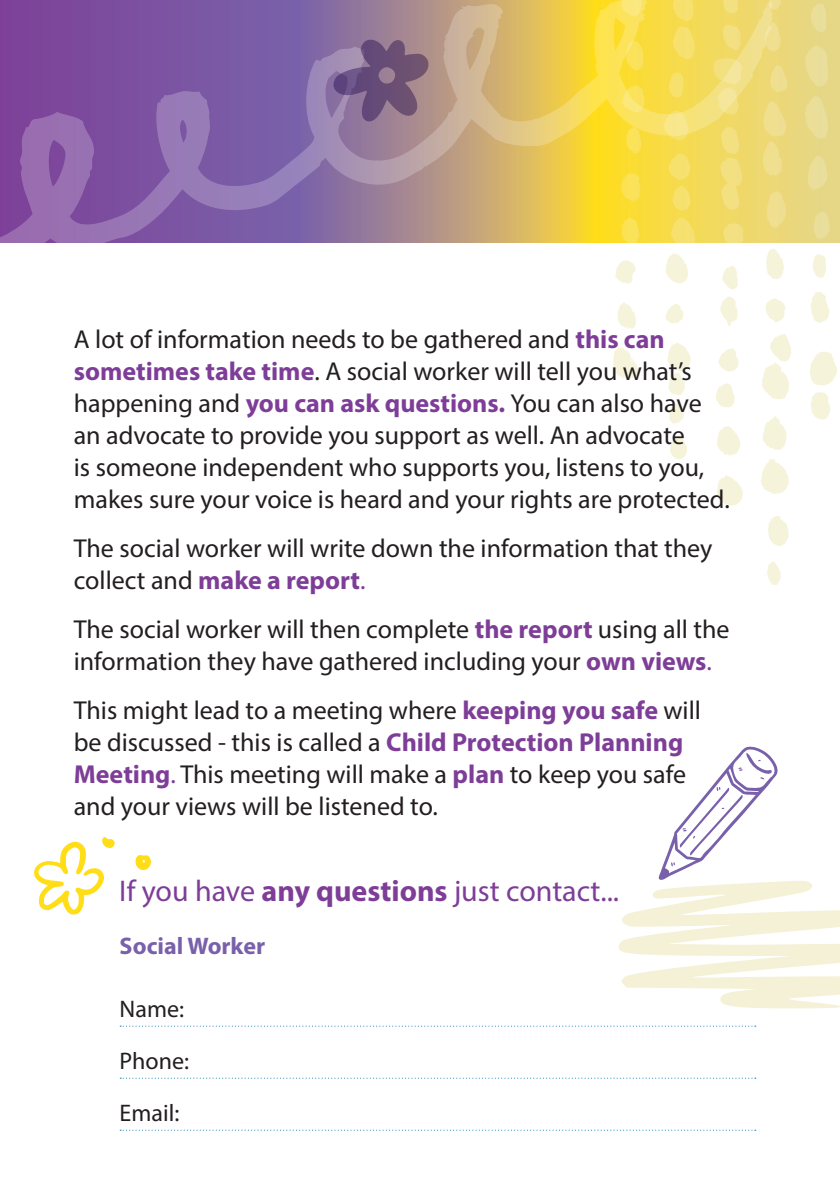
<style>
.page{position:relative;width:840px;height:1191px;background:#fff}
.page>*{position:absolute;margin:0;border:0;box-sizing:border-box;transform-origin:0 0}
.t1{font:30px "Myriad Pro";color:#7e3e98}
.bold_sub{font:26px/32px "Myriad Pro";color:#231f20}
.t2{font:24px "Myriad Pro";color:#231f20}
.t3{font:700 24px "Myriad Pro";color:#7960aa}
.s1{font-weight:700;color:#7e3e98}
.s2{color:#7e3e98}
.s3{font-weight:700}
</style>
<div class="page">
<div style="left:0;top:0;width:839px;height:243px;background:#e8d780"></div>
<svg style="left:813px;top:212px;width:16px;height:27px"></svg>
<svg style="left:808px;top:156px;width:19px;height:34px"></svg>
<svg style="left:805px;top:96px;width:22px;height:43px"></svg>
<svg style="left:774px;top:65px;width:12px;height:27px"></svg>
<svg style="left:774px;top:23px;width:6px;height:28px"></svg>
<svg style="left:774px;top:0;width:6px;height:9px"></svg>
<svg style="left:774px;top:103px;width:12px;height:72px"></svg>
<svg style="left:774px;top:192px;width:11px;height:35px"></svg>
<svg style="left:805px;top:45px;width:23px;height:42px"></svg>
<svg style="left:811px;top:3px;width:14px;height:30px"></svg>
<svg style="left:0;top:0;width:774px;height:243px;background:#b39385"></svg>
<svg style="left:331px;top:38px;width:99px;height:84px;background:#836889"></svg>
<svg style="left:716px;top:383px;width:18px;height:25px"></svg>
<svg style="left:717px;top:426px;width:23px;height:30px"></svg>
<svg style="left:718px;top:348px;width:20px;height:24px"></svg>
<svg style="left:665px;top:304px;width:19px;height:19px"></svg>
<svg style="left:810px;top:292px;width:19px;height:31px"></svg>
<svg style="left:766px;top:298px;width:19px;height:25px"></svg>
<svg style="left:665px;top:217px;width:29px;height:66px"></svg>
<svg style="left:766px;top:249px;width:17px;height:30px"></svg>
<svg style="left:813px;top:254px;width:12px;height:24px"></svg>
<svg style="left:717px;top:475px;width:25px;height:31px"></svg>
<svg style="left:613px;top:348px;width:25px;height:31px"></svg>
<svg style="left:618px;top:302px;width:18px;height:28px"></svg>
<svg style="left:615px;top:260px;width:21px;height:24px"></svg>
<svg style="left:765px;top:516px;width:23px;height:69px"></svg>
<svg style="left:667px;top:343px;width:24px;height:116px"></svg>
<svg style="left:761px;top:416px;width:27px;height:78px"></svg>
<svg style="left:762px;top:334px;width:28px;height:65px"></svg>
<svg style="left:810px;top:351px;width:26px;height:69px"></svg>
<svg style="left:720px;top:266px;width:17px;height:60px"></svg>
<svg style="left:120px;top:1025px;width:635px;height:1px"></svg>
<svg style="left:120px;top:1077px;width:635px;height:1px"></svg>
<svg style="left:120px;top:1129px;width:635px;height:1px"></svg>
<svg style="left:618px;top:746px;width:221px;height:262px"></svg>
<svg style="left:135px;top:855px;width:16px;height:15px"></svg>
<svg style="left:34px;top:837px;width:81px;height:77px"></svg>
<p class="bold_sub" style="left:74px;top:322px;width:657px">A lot of information needs to be gathered and <span class="s1">this can sometimes take time</span>. A social worker will tell you what’s happening and <span class="s1">you can ask questions.</span> You can also have an advocate to provide you support as well. An advocate<br>is someone independent who supports you, listens to you, makes sure your voice is heard and your rights are protected.</p>
<p class="bold_sub" style="left:74px;top:531px;width:639px">The social worker will write down the information that they collect and <span class="s1">make a report</span><span class="s2">.</span></p>
<p class="bold_sub" style="left:74px;top:612px;width:657px">The social worker will then complete <span class="s1">the report</span> using all the information they have gathered including your <span class="s1">own views</span><span class="s2">.</span></p>
<p class="bold_sub" style="left:74px;top:693px;width:628px">This might lead to a meeting where <span class="s1">keeping you safe</span> will be discussed - this is called a <span class="s1">Child Protection Planning Meeting</span><span class="s2">.</span> This meeting will make a <span class="s1">plan</span> to keep you safe and your views will be listened to.</p>
<p class="t1" style="left:119px;top:872px;width:501px">If you have <span class="s3">any questions</span> just contact...</p>
<p class="t3" style="left:120px;top:930px;width:147px">Social Worker</p>
<p class="t2" style="left:120px;top:994px;width:66px">Name:</p>
<p class="t2" style="left:120px;top:1046px;width:71px">Phone:</p>
<p class="t2" style="left:120px;top:1098px;width:61px">Email:</p>
</div>
